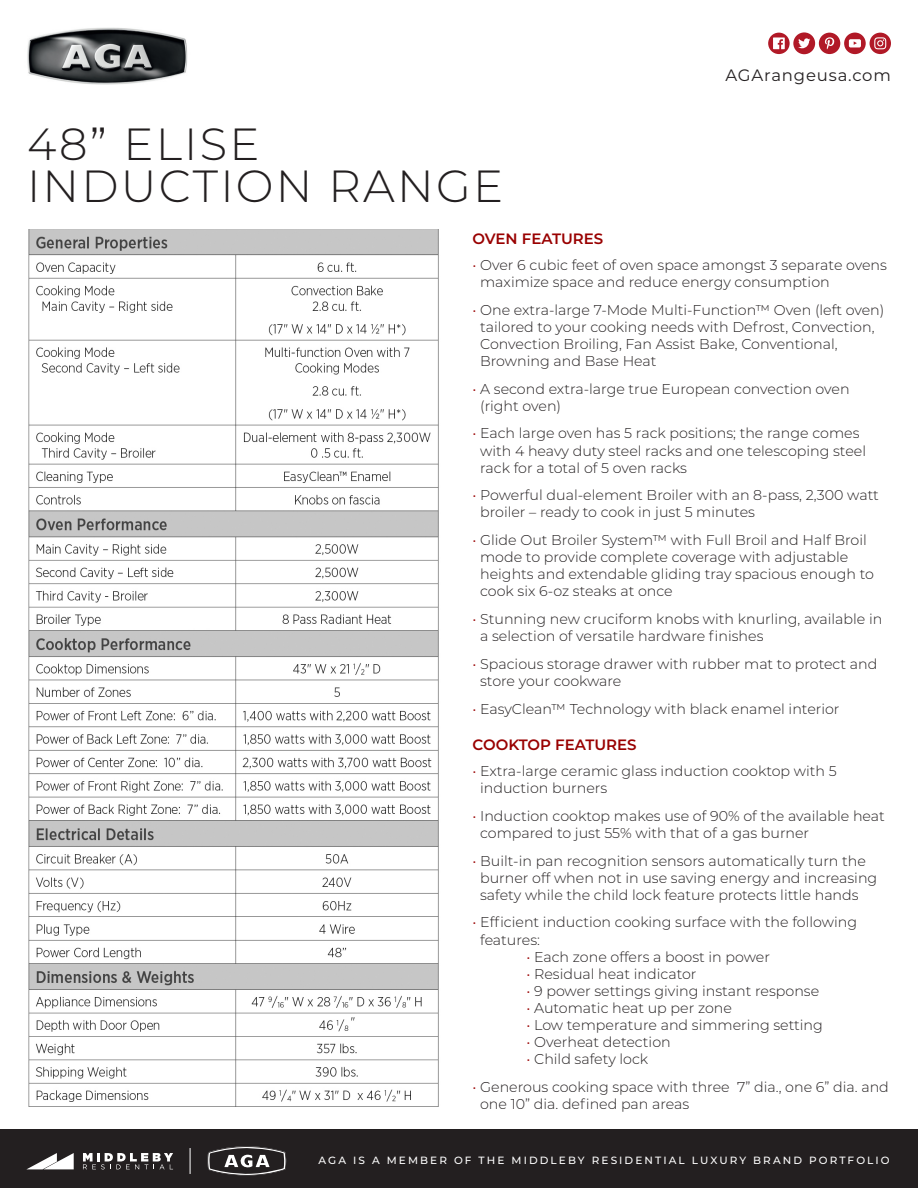
<style>
.page{position:relative;width:918px;height:1188px;background:#fff}
.page>*{position:absolute;margin:0;border:0;box-sizing:border-box;transform-origin:0 0}
.t1{font:300 45px/42px "Montserrat";letter-spacing:.05em;color:#231f20}
.t2{font:16.5px "Montserrat";letter-spacing:.05em;color:#231f20}
.t3{font:600 15px "Montserrat";color:#900}
.t4{font:300 14.25px/17.1px "Montserrat";color:#231f20}
.t5{font:500 10.5px "Montserrat";letter-spacing:.2em;color:#fff}
.s1{font-family:"Trade Gothic LT Std Cn 18";font-weight:400}
.s2{color:#900}
</style>
<div class="page">
<svg style="left:768px;top:32px;width:123px;height:22px"></svg>
<div style="left:0;top:1130px;width:918px;height:58px;background:#231f20"></div>
<svg style="left:83px;top:1153px;width:90px;height:16px"></svg>
<svg style="left:27px;top:1153px;width:47px;height:16px"></svg>
<svg style="left:207px;top:1146px;width:79px;height:30px"></svg>
<svg style="left:190px;top:1148px;width:1px;height:26px"></svg>
<img style="left:27px;top:27px;width:161px;height:58px">
<img style="left:28px;top:230px;width:411px;height:876px">
<p class="t1" style="left:27px;top:122px;width:478px">48<span class="s1">”</span> ELISE<br>INDUCTION RANGE</p>
<p class="t2" style="left:725px;top:64px;width:167px">AGArangeusa.com</p>
<p class="t3" style="left:472px;top:228px;width:132px">OVEN FEATURES</p>
<p class="t4" style="left:480px;top:256px;width:408px;text-indent:-8px"><span class="s2">•</span> Over 6 cubic feet of oven space amongst 3 separate ovens maximize space and reduce energy consumption</p>
<p class="t4" style="left:480px;top:301px;width:406px;text-indent:-8px"><span class="s2">•</span> One extra-large 7-Mode Multi-Function™ Oven (left oven) tailored to your cooking needs with Defrost, Convection, Convection Broiling, Fan Assist Bake, Conventional, Browning and Base Heat</p>
<p class="t4" style="left:480px;top:380px;width:371px;text-indent:-8px"><span class="s2">•</span> A second extra-large true European convection oven (right oven)</p>
<p class="t4" style="left:480px;top:424px;width:387px;text-indent:-8px"><span class="s2">•</span> Each large oven has 5 rack positions; the range comes with 4 heavy duty steel racks and one telescoping steel rack for a total of 5 oven racks</p>
<p class="t4" style="left:480px;top:486px;width:400px;text-indent:-8px"><span class="s2">•</span> Powerful dual-element Broiler with an 8-pass, 2,300 watt broiler – ready to cook in just 5 minutes</p>
<p class="t4" style="left:480px;top:531px;width:395px;text-indent:-8px"><span class="s2">•</span> Glide Out Broiler System™ with Full Broil and Half Broil mode to provide complete coverage with adjustable heights and extendable gliding tray spacious enough to cook six 6-oz steaks at once</p>
<p class="t4" style="left:480px;top:610px;width:404px;text-indent:-8px"><span class="s2">•</span> Stunning new cruciform knobs with knurling, available in a selection of versatile hardware finishes</p>
<p class="t4" style="left:480px;top:654px;width:399px;text-indent:-8px"><span class="s2">•</span> Spacious storage drawer with rubber mat to protect and store your cookware</p>
<p class="t4" style="left:472px;top:700px;width:369px"><span class="s2">•</span> EasyClean™ Technology with black enamel interior</p>
<p class="t3" style="left:472px;top:734px;width:166px">COOKTOP FEATURES</p>
<p class="t4" style="left:480px;top:762px;width:358px;text-indent:-8px"><span class="s2">•</span> Extra-large ceramic glass induction cooktop with 5 induction burners</p>
<p class="t4" style="left:480px;top:807px;width:406px;text-indent:-8px"><span class="s2">•</span> Induction cooktop makes use of 90% of the available heat compared to just 55% with that of a gas burner</p>
<p class="t4" style="left:480px;top:852px;width:399px;text-indent:-8px"><span class="s2">•</span> Built-in pan recognition sensors automatically turn the burner off when not in use saving energy and increasing safety while the child lock feature protects little hands</p>
<p class="t4" style="left:480px;top:913px;width:379px;text-indent:-8px"><span class="s2">•</span> Efficient induction cooking surface with the following features:</p>
<p class="t4" style="left:526px;top:948px;width:245px"><span class="s2">•</span> Each zone offers a boost in power</p>
<p class="t4" style="left:526px;top:965px;width:172px"><span class="s2">•</span> Residual heat indicator</p>
<p class="t4" style="left:526px;top:982px;width:294px"><span class="s2">•</span> 9 power settings giving instant response</p>
<p class="t4" style="left:526px;top:999px;width:207px"><span class="s2">•</span> Automatic heat up per zone</p>
<p class="t4" style="left:526px;top:1016px;width:298px"><span class="s2">•</span> Low temperature and simmering setting</p>
<p class="t4" style="left:526px;top:1033px;width:146px"><span class="s2">•</span> Overheat detection</p>
<p class="t4" style="left:526px;top:1050px;width:123px"><span class="s2">•</span> Child safety lock</p>
<p class="t4" style="left:480px;top:1078px;width:410px;text-indent:-8px"><span class="s2">•</span> Generous cooking space with three 7” dia., one 6” dia. and one 10” dia. defined pan areas</p>
<p class="t5" style="left:319px;top:1153px;width:573px">AGA IS A MEMBER OF THE MIDDLEBY RESIDENTIAL LUXURY BRAND PORTFOLIO</p>
</div>
